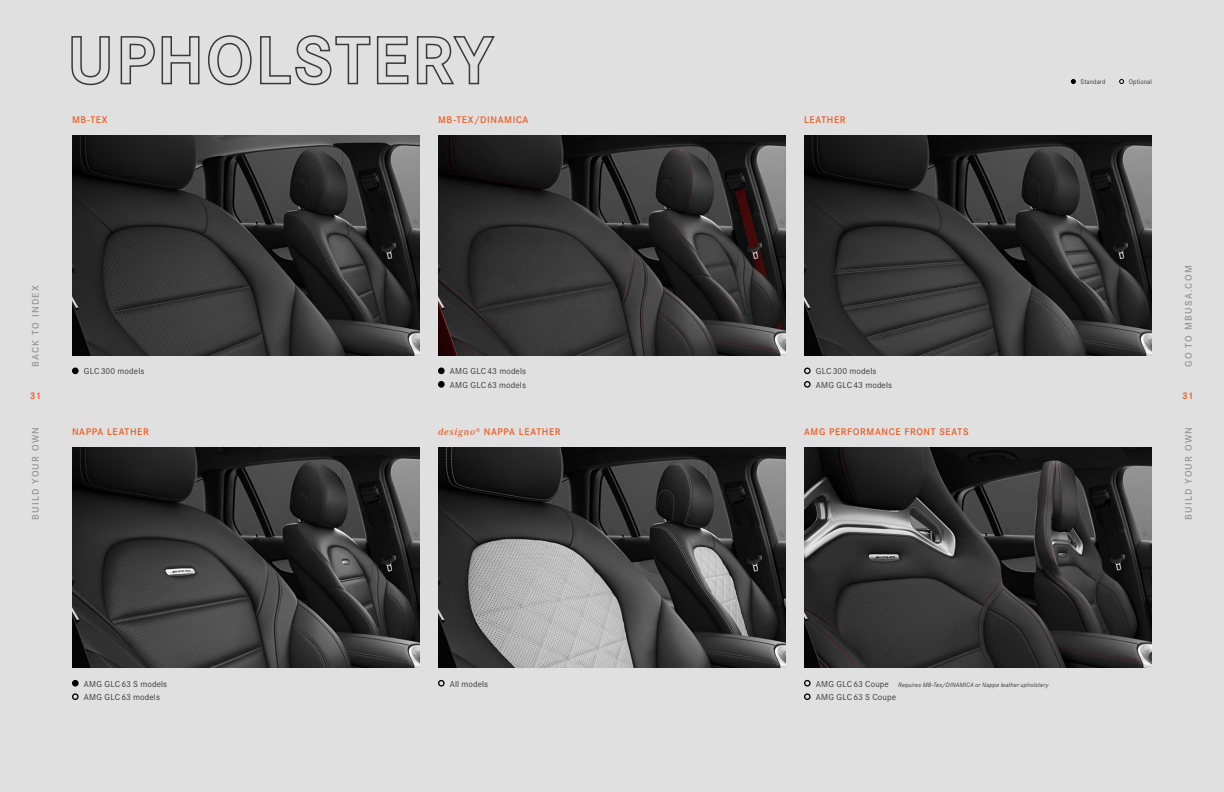
<style>
.page{position:relative;width:1224px;height:792px;background:#e0e0e0}
.page>*{position:absolute;margin:0;border:0;box-sizing:border-box;transform-origin:0 0}
.t1{font:600 10px "Corporate S";letter-spacing:.06em;color:#eb5a23}
.t2{font:600 10px "Corporate S";letter-spacing:.125em;color:#939598}
.t3{font:700 10px "Corporate S";color:#ed6735}
.t4{font:9px/13.5px "Corporate S";letter-spacing:.015em;color:#383839}
.t5{font:7px "Corporate S";letter-spacing:.01em;color:#383839;scale:.95 1}
.t6{font:italic 6.5px "Corporate S";letter-spacing:.015em;color:#383839}
.s1{font-family:"Corporate A";font-style:italic}
.s2{font-style:normal;font-size:9px}
</style>
<div class="page">
<img style="left:804px;top:447px;width:348px;height:221px">
<img style="left:72px;top:135px;width:348px;height:220px">
<img style="left:804px;top:135px;width:348px;height:220px">
<img style="left:438px;top:135px;width:348px;height:220px">
<img style="left:72px;top:447px;width:348px;height:221px">
<img style="left:438px;top:447px;width:348px;height:221px">
<div style="left:72px;top:368px;width:7px;height:6px;border:1px solid #000;border-radius:50%"></div>
<div style="left:804px;top:680px;width:7px;height:7px;border:1px solid #000;border-radius:50%"></div>
<div style="left:804px;top:693px;width:7px;height:7px;border:1px solid #000;border-radius:50%"></div>
<div style="left:438px;top:368px;width:7px;height:6px;border:1px solid #000;border-radius:50%"></div>
<div style="left:438px;top:381px;width:7px;height:7px;border:1px solid #000;border-radius:50%"></div>
<div style="left:72px;top:680px;width:7px;height:7px;border:1px solid #000;border-radius:50%"></div>
<div style="left:72px;top:693px;width:7px;height:7px;border:1px solid #000;border-radius:50%"></div>
<div style="left:438px;top:680px;width:7px;height:7px;border:1px solid #000;border-radius:50%"></div>
<div style="left:804px;top:368px;width:7px;height:6px;border:1px solid #000;border-radius:50%"></div>
<div style="left:804px;top:381px;width:7px;height:7px;border:1px solid #000;border-radius:50%"></div>
<svg style="left:71px;top:35px;width:424px;height:51px"></svg>
<svg style="left:1071px;top:79px;width:5px;height:5px"></svg>
<svg style="left:1119px;top:79px;width:5px;height:5px"></svg>
<p class="t1" style="left:72px;top:113px;width:37px">MB-TEX</p>
<p class="t1" style="left:438px;top:113px;width:92px">MB‑TEX/DINAMICA</p>
<p class="t2" style="left:29px;top:367px;width:83px;rotate:-90deg">BACK TO INDEX</p>
<p class="t3" style="left:30px;top:390px;width:13px">31</p>
<p class="t2" style="left:29px;top:520px;width:95px;rotate:-90deg">BUILD YOUR OWN</p>
<p class="t4" style="left:84px;top:364px;width:62px">GLC300 models</p>
<p class="t4" style="left:450px;top:364px;width:78px">AMG GLC43 models<br>AMG GLC63 models</p>
<p class="t1" style="left:72px;top:425px;width:78px">NAPPA LEATHER</p>
<p class="t1" style="left:438px;top:425px;width:124px"><span class="s1">designo</span><sup>®</sup> NAPPA LEATHER</p>
<p class="t4" style="left:84px;top:677px;width:85px">AMG GLC63 S models<br>AMG GLC63 models</p>
<p class="t4" style="left:450px;top:677px;width:40px">All models</p>
<p class="t1" style="left:804px;top:113px;width:43px">LEATHER</p>
<p class="t4" style="left:816px;top:364px;width:78px">GLC300 models<br>AMG GLC43 models</p>
<p class="t1" style="left:804px;top:425px;width:166px">AMG PERFORMANCE FRONT SEATS</p>
<p class="t5" style="left:1081px;top:78px;width:28px">Standard</p>
<p class="t5" style="left:1129px;top:78px;width:26px">Optional</p>
<p class="t2" style="left:1182px;top:367px;width:103px;rotate:-90deg">GO TO MBUSA.COM</p>
<p class="t3" style="left:1182px;top:390px;width:13px">31</p>
<p class="t2" style="left:1182px;top:520px;width:95px;rotate:-90deg">BUILD YOUR OWN</p>
<p class="t6" style="left:816px;top:681px;width:234px"><span class="s2">AMG GLC63 Coupe</span> Requires MB‑Tex/DINAMICA or Nappa leather upholstery</p>
<p class="t4" style="left:816px;top:690px;width:82px">AMG GLC63 S Coupe</p>
</div>
